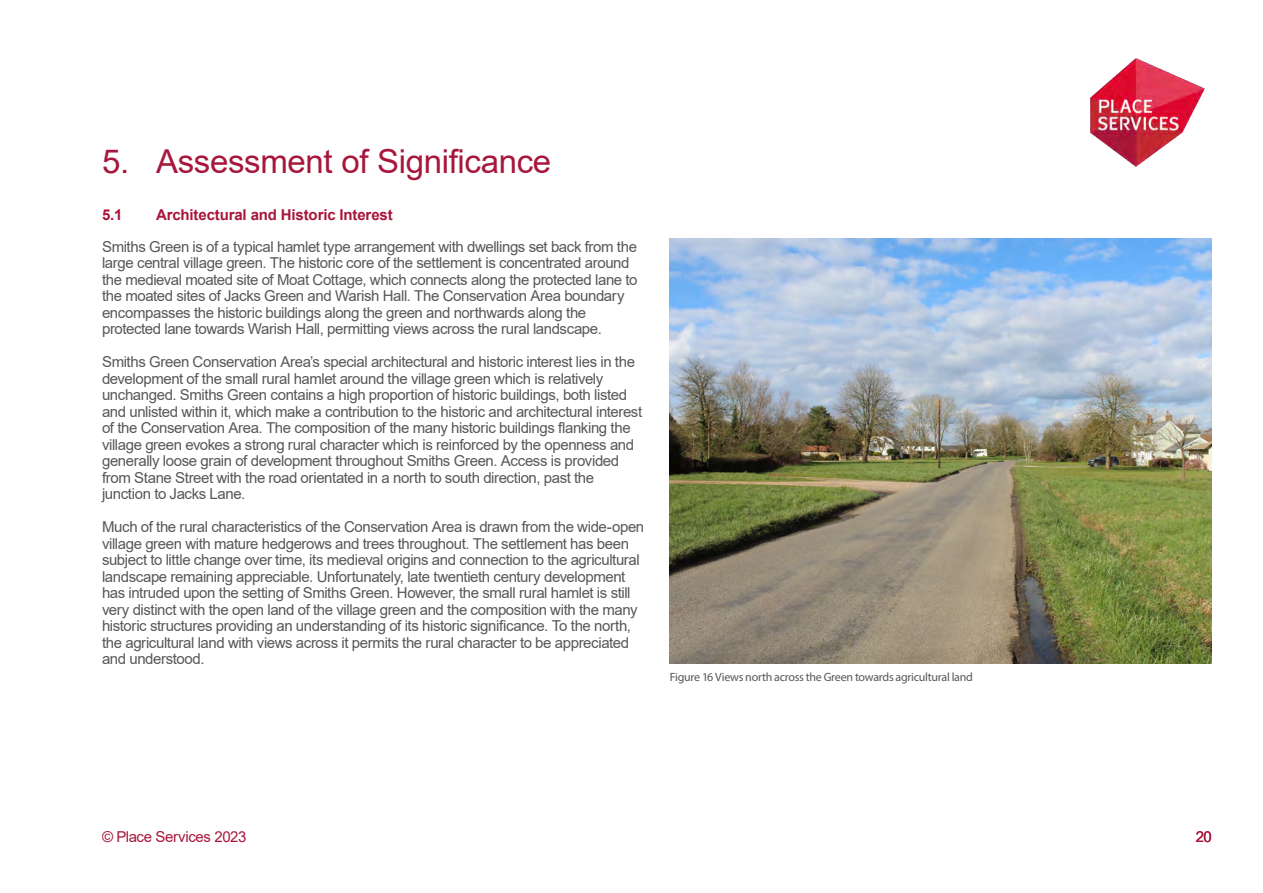
<style>
.page{position:relative;width:1263px;height:893px;background:#fff}
.page>*{position:absolute;margin:0;border:0;box-sizing:border-box;transform-origin:0 0}
.t1{font:33px "Arial";letter-spacing:-.01em;color:#a7163b}
.t2{font:15px/16.5px "Arial";letter-spacing:-.025em;color:#575756}
.t3{font:700 15px "Arial";letter-spacing:-.01em;color:#a7163b}
.t4{font:15px "Arial";letter-spacing:-.025em;color:#a7163b}
.t5{font:12px "Myriad Pro";letter-spacing:-.025em;color:#575756}
</style>
<div class="page">
<img style="left:1090px;top:58px;width:115px;height:109px">
<img style="left:670px;top:238px;width:542px;height:425px">
<h1 class="t1" style="left:102px;top:139px;width:451px">5. Assessment of Significance</h1>
<h2 class="t3" style="left:102px;top:205px;width:22px">5.1</h2>
<h2 class="t3" style="left:156px;top:205px;width:238px">Architectural and Historic Interest</h2>
<p class="t2" style="left:102px;top:238px;width:537px">Smiths Green is of a typical hamlet type arrangement with dwellings set back from the large central village green. The historic core of the settlement is concentrated around the medieval moated site of Moat Cottage, which connects along the protected lane to the moated sites of Jacks Green and Warish Hall. The Conservation Area boundary encompasses the historic buildings along the green and northwards along the protected lane towards Warish Hall, permitting views across the rural landscape.</p>
<p class="t2" style="left:102px;top:354px;width:542px">Smiths Green Conservation Area’s special architectural and historic interest lies in the development of the small rural hamlet around the village green which is relatively unchanged. Smiths Green contains a high proportion of historic buildings, both listed and unlisted within it, which make a contribution to the historic and architectural interest of the Conservation Area. The composition of the many historic buildings flanking the village green evokes a strong rural character which is reinforced by the openness and generally loose grain of development throughout Smiths Green. Access is provided from Stane Street with the road orientated in a north to south direction, past the junction to Jacks Lane.</p>
<p class="t2" style="left:102px;top:519px;width:544px">Much of the rural characteristics of the Conservation Area is drawn from the wide-open village green with mature hedgerows and trees throughout. The settlement has been subject to little change over time, its medieval origins and connection to the agricultural landscape remaining appreciable. Unfortunately, late twentieth century development has intruded upon the setting of Smiths Green. However, the small rural hamlet is still very distinct with the open land of the village green and the composition with the many historic structures providing an understanding of its historic significance. To the north, the agricultural land with views across it permits the rural character to be appreciated and understood.</p>
<p class="t5" style="left:670px;top:669px;width:305px">Figure 16 Views north across the Green towards agricultural land</p>
<p class="t4" style="left:102px;top:826px;width:146px">© Place Services 2023</p>
<p class="t4" style="left:1196px;top:826px;width:18px">20</p>
</div>
